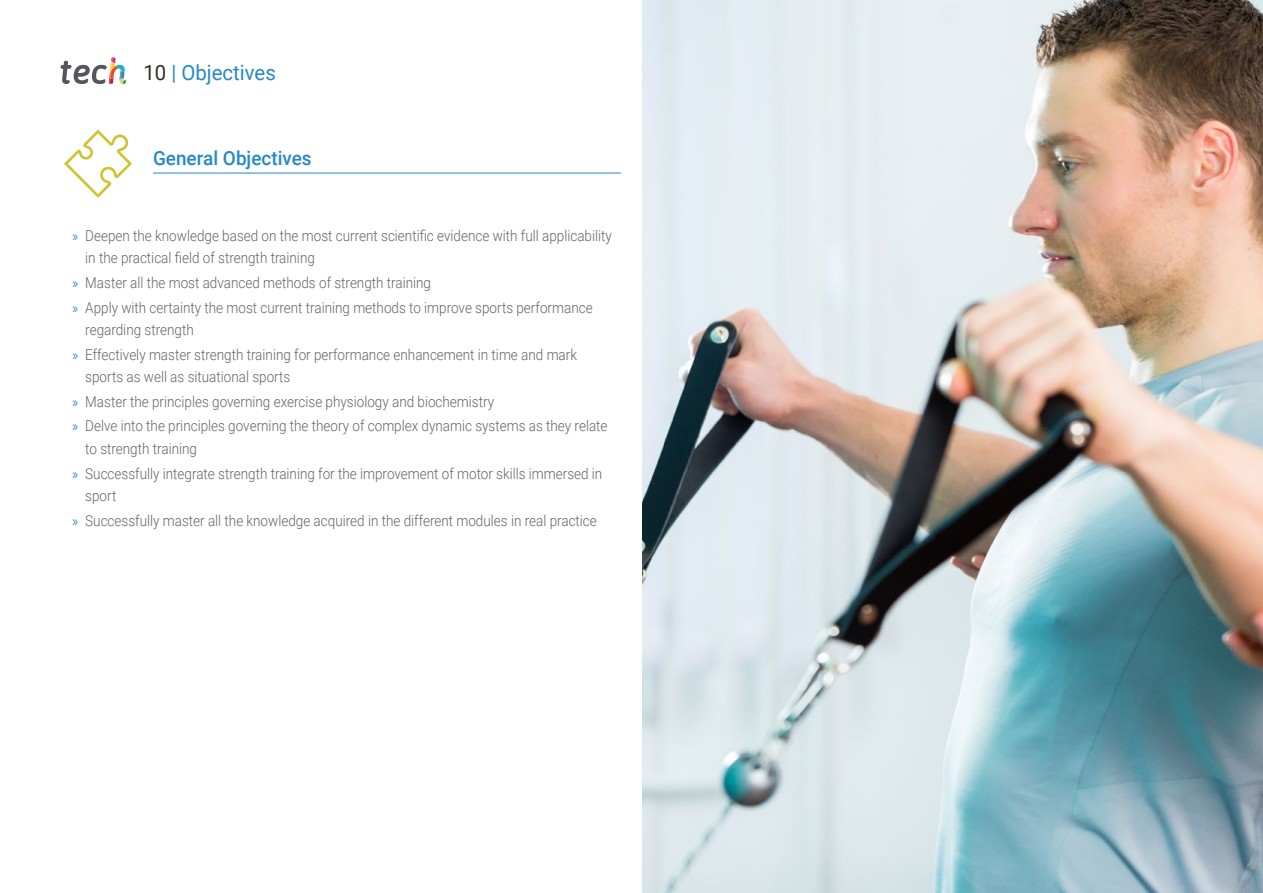
<style>
.page{position:relative;width:1263px;height:893px;background:#fff}
.page>*{position:absolute;margin:0;border:0;box-sizing:border-box;transform-origin:0 0}
.Sección___Pag{font:21px "Roboto";color:#2488c9}
.Subtítulo_Pag{font:500 19.5px "Roboto";color:#2488c9}
.t1{font:300 15px/22.5px "Roboto";color:#61646a;scale:.9 1}
.s1{color:#312e20}
.s2{font-family:"Myriad Pro";font-weight:400;color:#2488c9}
</style>
<div class="page">
<hr style="left:153px;top:173px;width:468px;height:1px;background:#2488c9">
<svg style="left:64px;top:130px;width:68px;height:68px"></svg>
<img style="left:642px;top:0;width:621px;height:893px">
<svg style="left:61px;top:57px;width:65px;height:27px"></svg>
<p class="Sección___Pag" style="left:144px;top:57px;width:134px"><span class="s1">10</span> | Objectives</p>
<p class="Subtítulo_Pag" style="left:153px;top:144px;width:160px">General Objectives</p>
<p class="t1" style="left:85px;top:224px;width:587px;text-indent:-13px"><span class="s2">»</span> Deepen the knowledge based on the most current scientific evidence with full applicability in the practical field of strength training</p>
<p class="t1" style="left:73px;top:271px;width:400px"><span class="s2">»</span> Master all the most advanced methods of strength training</p>
<p class="t1" style="left:85px;top:295px;width:565px;text-indent:-13px"><span class="s2">»</span> Apply with certainty the most current training methods to improve sports performance regarding strength</p>
<p class="t1" style="left:85px;top:342px;width:548px;text-indent:-13px"><span class="s2">»</span> Effectively master strength training for performance enhancement in time and mark sports as well as situational sports</p>
<p class="t1" style="left:73px;top:390px;width:470px"><span class="s2">»</span> Master the principles governing exercise physiology and biochemistry</p>
<p class="t1" style="left:85px;top:414px;width:582px;text-indent:-13px"><span class="s2">»</span> Delve into the principles governing the theory of complex dynamic systems as they relate to strength training</p>
<p class="t1" style="left:85px;top:461px;width:576px;text-indent:-13px"><span class="s2">»</span> Successfully integrate strength training for the improvement of motor skills immersed in sport</p>
<p class="t1" style="left:73px;top:508px;width:584px"><span class="s2">»</span> Successfully master all the knowledge acquired in the different modules in real practice</p>
</div>
